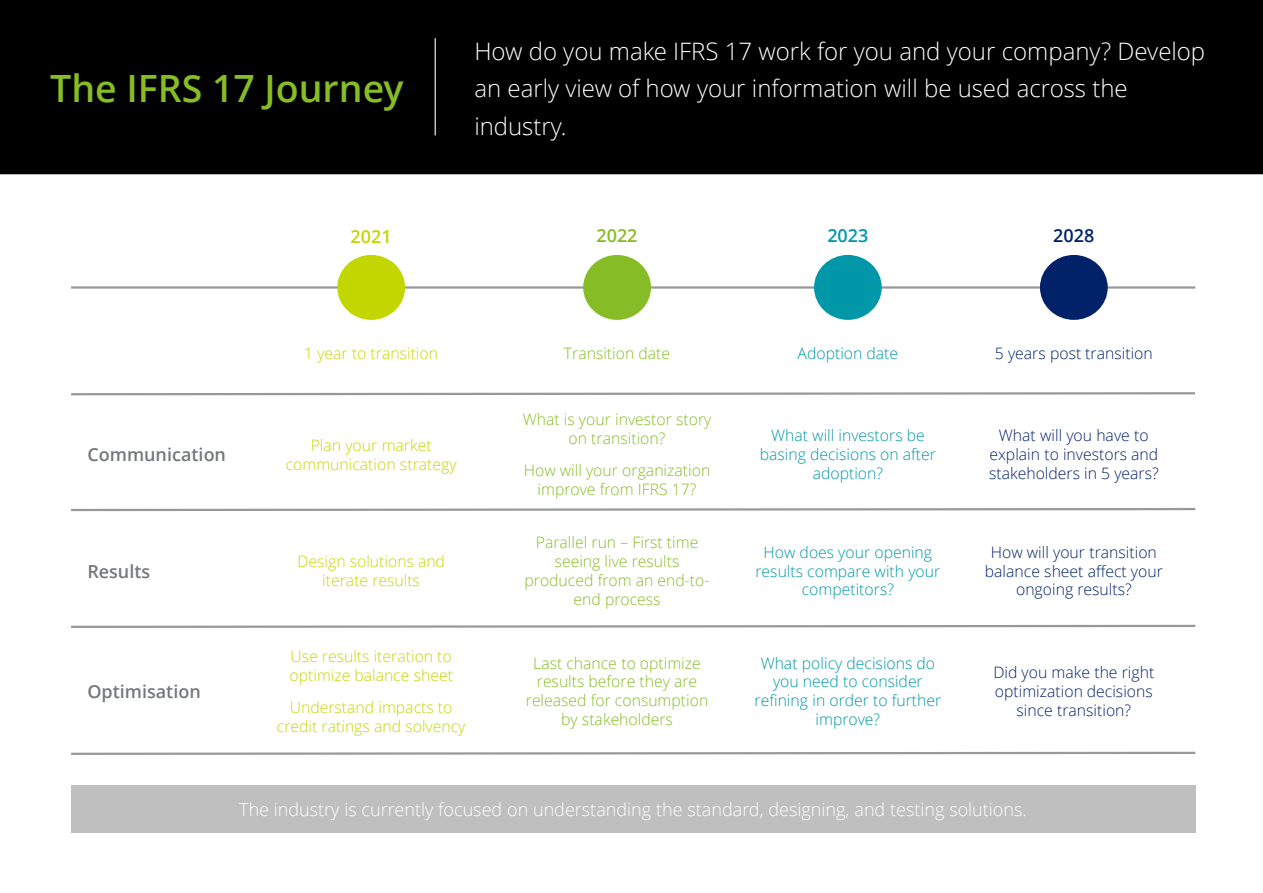
<style>
.page{position:relative;width:1263px;height:893px;background:#fff}
.page>*{position:absolute;margin:0;border:0;box-sizing:border-box;transform-origin:0 0}
.t1{font:600 37.5px "Open Sans";color:#86bc25}
.t2{font:300 24px/37.5px "Open Sans";color:#fff}
.t3{font:300 18px "Open Sans";color:#fff}
.t4{font:600 18px "Open Sans";color:#75787b}
.t5{font:600 18px "Open Sans";color:#86bc25}
.t6{font:600 18px "Open Sans";color:#0097a9}
.t7{font:600 18px "Open Sans";color:#012169}
.t8{font:600 18px "Open Sans";color:#c4d600}
.t9{font:300 15.75px/18.9px "Open Sans";color:#86bc25;text-align:center}
.t10{font:300 15.75px/18.9px "Open Sans";color:#012169;text-align:center}
.t11{font:300 15.75px/18.9px "Open Sans";color:#0097a9;text-align:center}
.t12{font:300 15.75px/18.9px "Open Sans";color:#c4d600;text-align:center}
</style>
<div class="page">
<div style="left:0;top:0;width:1263px;height:173px;background:#000"></div>
<div style="left:0;top:0;width:1263px;height:174px;border:2px solid #000"></div>
<div style="left:71px;top:785px;width:1124px;height:48px;background:#bfbfbf"></div>
<svg style="left:71px;top:751px;width:1125px;height:4px"></svg>
<hr style="left:71px;top:286px;width:1124px;height:3px;background:#97999b">
<div style="left:337px;top:255px;width:68px;height:65px;background:#c4d600;border-radius:50%"></div>
<div style="left:583px;top:255px;width:68px;height:65px;background:#86bc25;border-radius:50%"></div>
<div style="left:814px;top:255px;width:68px;height:65px;background:#0097a9;border-radius:50%"></div>
<div style="left:1040px;top:255px;width:68px;height:65px;background:#012169;border-radius:50%"></div>
<svg style="left:71px;top:392px;width:1124px;height:4px"></svg>
<svg style="left:71px;top:508px;width:1125px;height:4px"></svg>
<svg style="left:71px;top:624px;width:1125px;height:4px"></svg>
<hr style="left:435px;top:38px;width:1px;height:97px;background:#fff">
<p class="t1" style="left:50px;top:63px;width:355px">The IFRS 17 Journey</p>
<p class="t8" style="left:351px;top:224px;width:43px">2021</p>
<p class="t2" style="left:474px;top:32px;width:732px">How do you make IFRS 17 work for you and your company? Develop an early view of how your information will be used across the industry.</p>
<p class="t5" style="left:597px;top:223px;width:43px">2022</p>
<p class="t6" style="left:827px;top:223px;width:43px">2023</p>
<p class="t7" style="left:1053px;top:223px;width:43px">2028</p>
<p class="t4" style="left:87px;top:442px;width:140px">Communication</p>
<p class="t4" style="left:87px;top:559px;width:64px">Results</p>
<p class="t4" style="left:87px;top:679px;width:115px">Optimisation</p>
<p class="t12" style="left:304px;top:343px;width:135px">1 year to transition</p>
<p class="t11" style="left:798px;top:343px;width:102px">Adoption date</p>
<p class="t10" style="left:995px;top:343px;width:159px">5 years post transition</p>
<p class="t9" style="left:564px;top:343px;width:108px">Transition date</p>
<p class="t12" style="left:286px;top:435px;width:172px">Plan your market communication strategy</p>
<p class="t12" style="left:297px;top:551px;width:149px">Design solutions and iterate results</p>
<p class="t12" style="left:289px;top:646px;width:165px;text-align:left">Use results iteration to optimize balance sheet</p>
<p class="t12" style="left:277px;top:697px;width:190px">Understand impacts to credit ratings and solvency</p>
<p class="t9" style="left:523px;top:409px;width:190px">What is your investor story on transition?</p>
<p class="t9" style="left:524px;top:460px;width:188px">How will your organization improve from IFRS 17?</p>
<p class="t9" style="left:525px;top:532px;width:187px">Parallel run – First time seeing live results produced from an end-to&shy;end process</p>
<p class="t9" style="left:526px;top:653px;width:184px">Last chance to optimize results before they are released for consumption by stakeholders</p>
<p class="t11" style="left:760px;top:425px;width:178px">What will investors be basing decisions on after adoption?</p>
<p class="t10" style="left:989px;top:425px;width:171px">What will you have to explain to investors and stakeholders in 5 years?</p>
<p class="t11" style="left:756px;top:542px;width:186px">How does your opening results compare with your competitors?</p>
<p class="t11" style="left:755px;top:653px;width:188px">What policy decisions do you need to consider refining in order to further improve?</p>
<p class="t10" style="left:985px;top:542px;width:179px">How will your transition balance sheet affect your ongoing results?</p>
<p class="t10" style="left:993px;top:662px;width:162px">Did you make the right optimization decisions since transition?</p>
<p class="t3" style="left:239px;top:796px;width:789px">The industry is currently focused on understanding the standard, designing, and testing solutions.</p>
</div>
